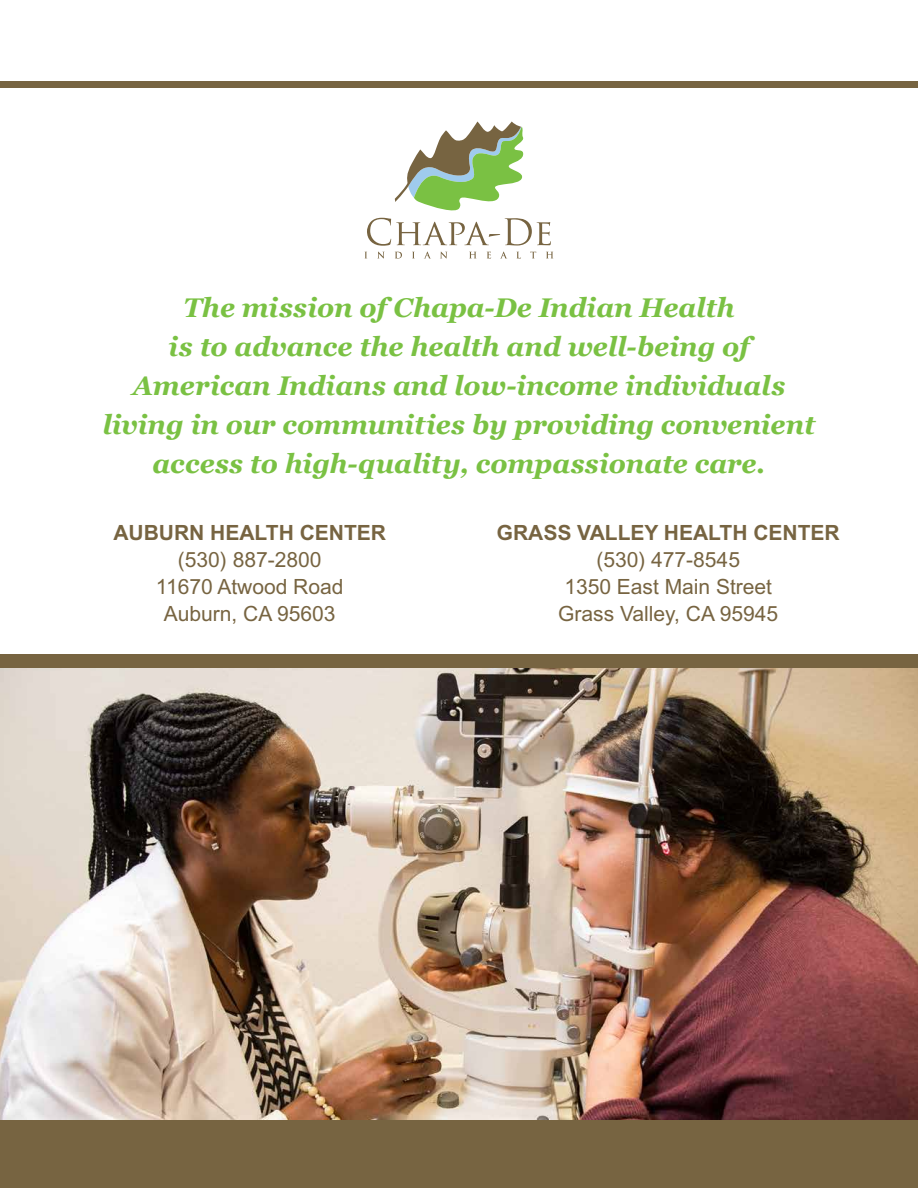
<style>
.page{position:relative;width:918px;height:1188px;background:#fff}
.page>*{position:absolute;margin:0;border:0;box-sizing:border-box;transform-origin:0 0}
.t1{font:italic 700 27px/39px "Georgia";letter-spacing:-.005em;color:#7ac143;text-align:center}
.t2{font:21px/27px "Arial MT Std";color:#776441;text-align:center}
.t3{font:700 21px "Arial MT Std";color:#776441}
</style>
<div class="page">
<img style="left:0;top:668px;width:918px;height:452px">
<div style="left:0;top:1120px;width:918px;height:68px;background:#776441"></div>
<svg style="left:365px;top:252px;width:2px;height:6px"></svg>
<svg style="left:377px;top:252px;width:7px;height:7px"></svg>
<svg style="left:395px;top:252px;width:7px;height:7px"></svg>
<svg style="left:412px;top:252px;width:2px;height:6px"></svg>
<svg style="left:424px;top:252px;width:6px;height:6px"></svg>
<svg style="left:440px;top:252px;width:7px;height:7px"></svg>
<svg style="left:469px;top:252px;width:7px;height:6px"></svg>
<svg style="left:487px;top:252px;width:4px;height:6px"></svg>
<svg style="left:501px;top:252px;width:6px;height:6px"></svg>
<svg style="left:517px;top:252px;width:4px;height:6px"></svg>
<svg style="left:530px;top:252px;width:6px;height:6px"></svg>
<svg style="left:546px;top:252px;width:7px;height:6px"></svg>
<svg style="left:367px;top:122px;width:184px;height:124px"></svg>
<div style="left:0;top:655px;width:918px;height:13px;background:#776441"></div>
<div style="left:0;top:0;width:918px;height:88px;background:#776441"></div>
<div style="left:0;top:0;width:918px;height:81px;background:#fff"></div>
<p class="t1" style="left:102px;top:287px;width:715px">The mission of Chapa-De Indian Health<br>is to advance the health and well-being of American Indians and low-income individuals living in our communities by providing convenient access to high-quality, compassionate care.</p>
<p class="t3" style="left:113px;top:520px;width:274px">AUBURN HEALTH CENTER</p>
<p class="t2" style="left:156px;top:546px;width:189px">(530) 887-2800<br>11670 Atwood Road<br>Auburn, CA 95603</p>
<p class="t3" style="left:497px;top:520px;width:345px">GRASS VALLEY HEALTH CENTER</p>
<p class="t2" style="left:558px;top:546px;width:221px">(530) 477-8545<br>1350 East Main Street<br>Grass Valley, CA 95945</p>
</div>
